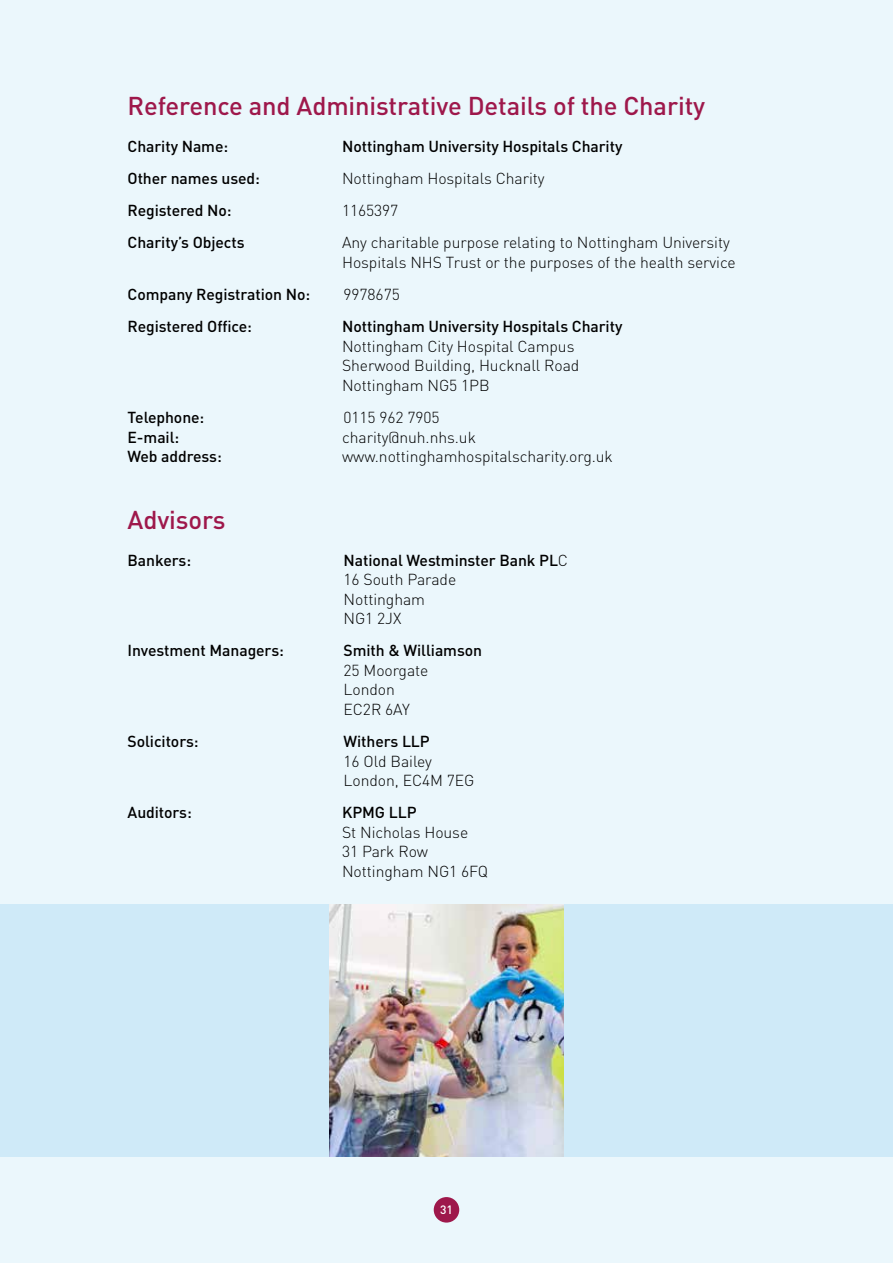
<style>
.page{position:relative;width:893px;height:1263px;background:#ebf7fc}
.page>*{position:absolute;margin:0;border:0;box-sizing:border-box;transform-origin:0 0}
.t1{font:500 25.5px "DIN Pro";letter-spacing:-.005em;color:#9e184b}
.t2{font:300 15.75px/19.5px "DIN Pro";letter-spacing:-.005em;color:#000}
.t3{font:500 15.75px "DIN Pro";letter-spacing:-.005em;color:#000}
.t4{font:500 12px "DIN Pro";color:#fff}
.s1{font-weight:500}
</style>
<div class="page">
<div style="left:0;top:904px;width:893px;height:253px;background:#cfeaf8"></div>
<div style="left:434px;top:1197px;width:25px;height:25px;background:#9e184b;border-radius:50%"></div>
<img style="left:330px;top:904px;width:233px;height:253px">
<h1 class="t1" style="left:128px;top:89px;width:579px">Reference and Administrative Details of the Charity</h1>
<p class="t3" style="left:128px;top:135px;width:102px">Charity Name:</p>
<p class="t3" style="left:342px;top:135px;width:282px">Nottingham University Hospitals Charity</p>
<p class="t3" style="left:128px;top:168px;width:134px">Other names used:</p>
<p class="t2" style="left:342px;top:168px;width:204px">Nottingham Hospitals Charity</p>
<p class="t3" style="left:128px;top:200px;width:106px">Registered No:</p>
<p class="t2" style="left:342px;top:200px;width:58px">1165397</p>
<p class="t3" style="left:128px;top:232px;width:119px">Charity’s Objects</p>
<p class="t2" style="left:342px;top:232px;width:395px">Any charitable purpose relating to Nottingham University<br>Hospitals NHS Trust or the purposes of the health service</p>
<p class="t3" style="left:128px;top:284px;width:184px">Company Registration No:</p>
<p class="t2" style="left:344px;top:284px;width:58px">9978675</p>
<p class="t3" style="left:128px;top:316px;width:126px">Registered Office:</p>
<p class="t3" style="left:342px;top:316px;width:282px">Nottingham University Hospitals Charity</p>
<p class="t2" style="left:342px;top:336px;width:239px">Nottingham City Hospital Campus<br>Sherwood Building, Hucknall Road<br>Nottingham NG5 1PB</p>
<p class="t3" style="left:128px;top:407px;width:78px">Telephone:</p>
<p class="t2" style="left:344px;top:407px;width:98px">0115 962 7905</p>
<p class="t3" style="left:128px;top:426px;width:53px">E-mail:</p>
<p class="t2" style="left:342px;top:427px;width:135px">charity@nuh.nhs.uk</p>
<p class="t3" style="left:128px;top:446px;width:96px">Web address:</p>
<p class="t2" style="left:342px;top:446px;width:272px">www.nottinghamhospitalscharity.org.uk</p>
<h1 class="t1" style="left:128px;top:502px;width:99px">Advisors</h1>
<p class="t3" style="left:128px;top:549px;width:65px">Bankers:</p>
<p class="t2" style="left:344px;top:549px;width:226px"><span class="s1">National Westminster Bank PL</span>C<br>16 South Parade<br>Nottingham<br>NG1 2JX</p>
<p class="t3" style="left:128px;top:640px;width:158px">Investment Managers:</p>
<p class="t3" style="left:344px;top:640px;width:140px">Smith &amp; Williamson</p>
<p class="t2" style="left:344px;top:660px;width:86px">25 Moorgate<br>London<br>EC2R 6AY</p>
<p class="t3" style="left:128px;top:731px;width:73px">Solicitors:</p>
<p class="t3" style="left:344px;top:731px;width:88px">Withers LLP</p>
<p class="t2" style="left:344px;top:750px;width:132px">16 Old Bailey<br>London, EC4M 7EG</p>
<p class="t3" style="left:128px;top:802px;width:66px">Auditors:</p>
<p class="t3" style="left:342px;top:802px;width:76px">KPMG LLP</p>
<p class="t2" style="left:342px;top:822px;width:148px">St Nicholas House<br>31 Park Row<br>Nottingham NG1 6FQ</p>
<p class="t4" style="left:440px;top:1201px;width:14px">31</p>
</div>
